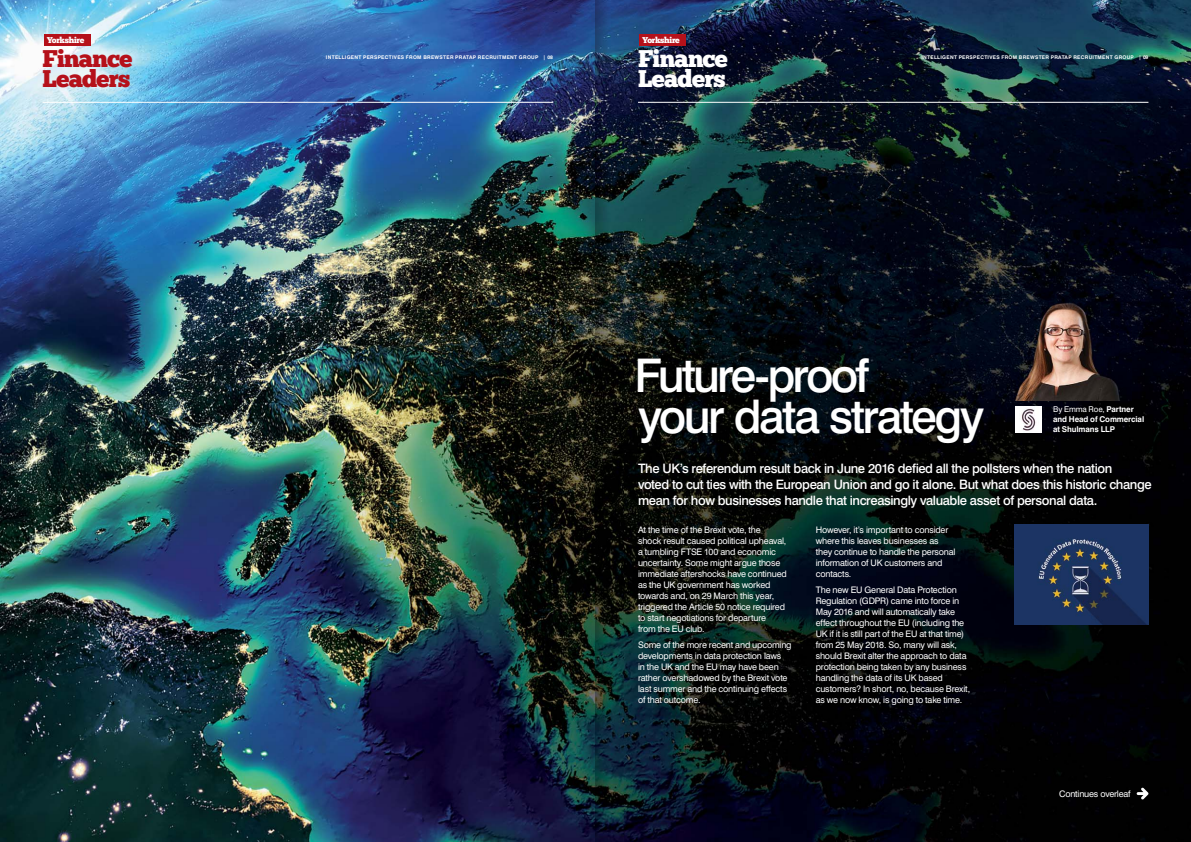
<style>
.page{position:relative;width:1191px;height:842px;background:#fff}
.page>*{position:absolute;margin:0;border:0;box-sizing:border-box;transform-origin:0 0}
.t1{font:500 46.4px/41px "Swiss 721 BT";letter-spacing:-.055em;color:#fff}
.t2{font:24px/19.9px "Chunk Five Ex";letter-spacing:-.03em;color:#fff}
.t3{font:24px/19.9px "Chunk Five Ex";letter-spacing:-.03em;color:#b5111a}
.t4{font:500 13px/16px "Swiss 721 BT";letter-spacing:-.03em;color:#fff}
.t5{font:9px/11px "Swiss 721 BT";letter-spacing:-.02em;color:#fff}
.t6{font:8.4px "Chunk Five Ex";letter-spacing:-.03em;color:#fff}
.t7{font:700 8px/10px "Swiss 721 BT";letter-spacing:-.015em;color:#fff}
.t8{font:700 5px "Swiss 721 BT";letter-spacing:.055em;color:#fff}
.s1{font-weight:400}
</style>
<div class="page">
<img style="left:0;top:0;width:1191px;height:842px">
<hr style="left:43px;top:102px;width:510px;height:1px;background:#fff">
<hr style="left:638px;top:102px;width:510px;height:1px;background:#fff">
<div style="left:639px;top:34px;width:47px;height:12px;background:#b5111a"></div>
<img style="left:1014px;top:524px;width:134px;height:100px">
<div style="left:44px;top:34px;width:46px;height:12px;background:#b5111a"></div>
<img style="left:1011px;top:295px;width:120px;height:106px">
<img style="left:1015px;top:407px;width:26px;height:25px">
<svg style="left:1136px;top:787px;width:12px;height:13px"></svg>
<img style="left:595px;top:0;width:29px;height:842px">
<p class="t6" style="left:47px;top:37px;width:39px">Yorkshire</p>
<h2 class="t3" style="left:43px;top:51px;width:91px">Finance<br>Leaders</h2>
<p class="t6" style="left:642px;top:37px;width:39px">Yorkshire</p>
<h2 class="t2" style="left:638px;top:51px;width:91px">Finance<br>Leaders</h2>
<p class="t8" style="left:326px;top:54px;width:228px">INTELLIGENT PERSPECTIVES FROM BREWSTER PRATAP RECRUITMENT GROUP | 08</p>
<p class="t8" style="left:921px;top:54px;width:228px">INTELLIGENT PERSPECTIVES FROM BREWSTER PRATAP RECRUITMENT GROUP | 09</p>
<h1 class="t1" style="left:634px;top:357px;width:351px">Future-proof<br>your data strategy</h1>
<p class="t7" style="left:1053px;top:405px;width:93px"><span class="s1">By Emma Roe,</span> Partner and Head of Commercial at Shulmans LLP</p>
<p class="t4" style="left:638px;top:461px;width:515px">The UK’s referendum result back in June 2016 defied all the pollsters when the nation<br>voted to cut ties with the European Union and go it alone. But what does this historic change mean for how businesses handle that increasingly valuable asset of personal data.</p>
<p class="t5" style="left:638px;top:524px;width:150px">At the time of the Brexit vote, the<br>shock result caused political upheaval, a tumbling FTSE 100 and economic uncertainty. Some might argue those immediate aftershocks have continued as the UK government has worked towards and, on 29 March this year, triggered the Article 50 notice required to start negotiations for departure<br>from the EU club.</p>
<p class="t5" style="left:638px;top:640px;width:155px">Some of the more recent and upcoming developments in data protection laws<br>in the UK and the EU may have been rather overshadowed by the Brexit vote last summer and the continuing effects of that outcome.</p>
<p class="t5" style="left:815px;top:524px;width:141px">However, it’s important to consider where this leaves businesses as they continue to handle the personal information of UK customers and contacts.</p>
<p class="t5" style="left:815px;top:585px;width:156px">The new EU General Data Protection Regulation (GDPR) came into force in May 2016 and will automatically take effect throughout the EU (including the UK if it is still part of the EU at that time) from 25 May 2018. So, many will ask, should Brexit alter the approach to data protection being taken by any business handling the data of its UK based customers? In short, no, because Brexit, as we now know, is going to take time.</p>
<p class="t5" style="left:1059px;top:789px;width:73px">Continues overleaf</p>
</div>
